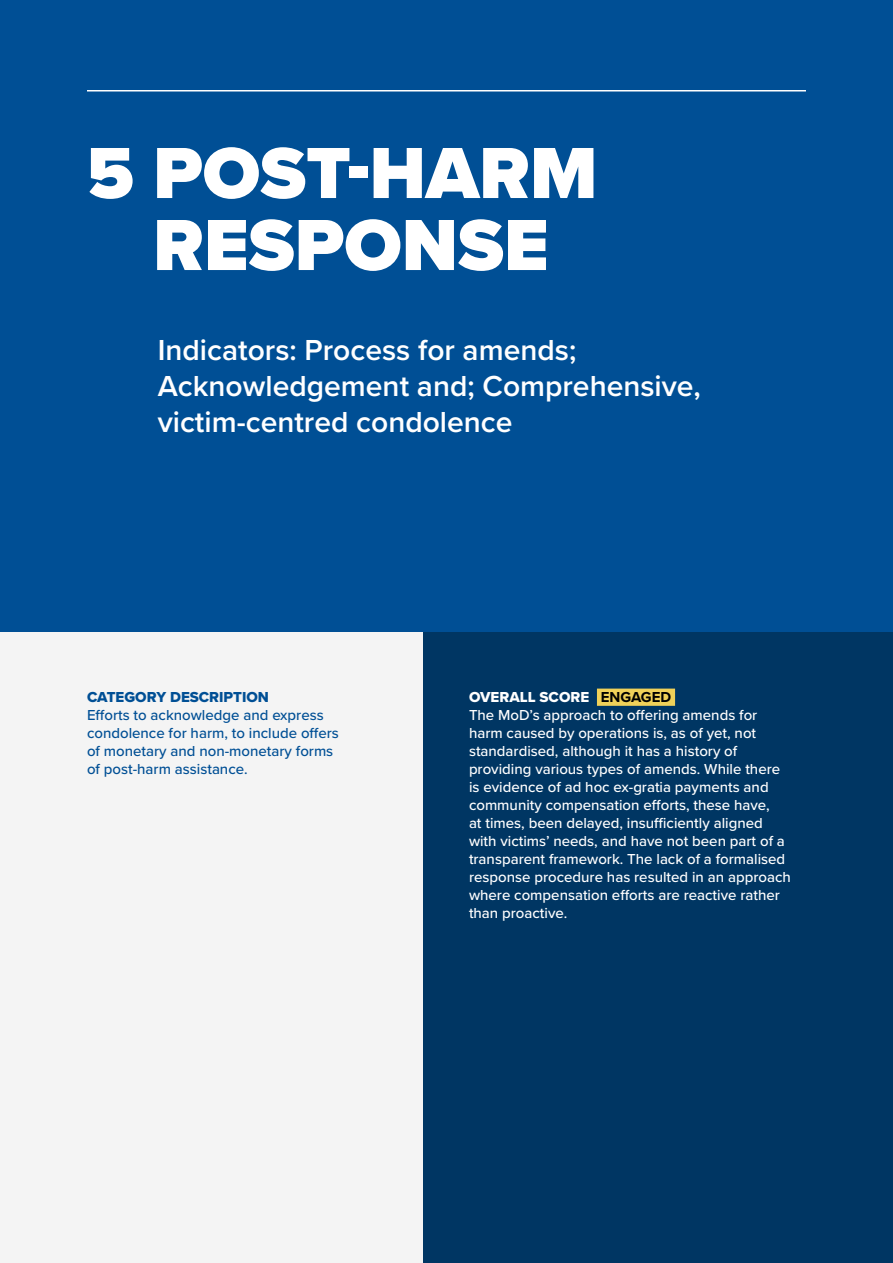
<style>
.page{position:relative;width:893px;height:1263px;background:#fff}
.page>*{position:absolute;margin:0;border:0;box-sizing:border-box;transform-origin:0 0}
.H0{font:900 75px/72px "Proxima Nova";color:#fff;text-align:center}
.H0_Subtitle{font:600 30px/36px "Proxima Nova";color:#fff}
.P_Intro_Klein_White{font:500 15px/18px "Proxima Nova";color:#fff}
.P_Intro_Klein_Blue{font:500 15px/18px "Proxima Nova";color:#004f95}
.H3_Blue{font:15px "Proxima Nova Extrabld";color:#004f95}
.H3_White{font:15px "Proxima Nova Extrabld";color:#fff}
.s1{font-family:"Proxima Nova";font-weight:700;color:#000}
</style>
<div class="page">
<div style="left:0;top:631px;width:446px;height:632px;background:#f4f4f4"></div>
<div style="left:424px;top:612px;width:469px;height:651px;background:#003663"></div>
<div style="left:0;top:0;width:893px;height:631px;background:#004f95"></div>
<hr style="left:87px;top:90px;width:719px;height:1px;background:#fff">
<div style="left:597px;top:689px;width:78px;height:17px;background:#f0d159"></div>
<p class="H0" style="left:87px;top:136px;width:512px">5 POST-HARM<br>RESPONSE</p>
<p class="H0_Subtitle" style="left:158px;top:331px;width:545px">Indicators: Process for amends;<br>Acknowledgement and; Comprehensive, victim-centred condolence</p>
<p class="H3_Blue" style="left:87px;top:686px;width:184px">CATEGORY DESCRIPTION</p>
<p class="P_Intro_Klein_Blue" style="left:87px;top:705px;width:253px">Efforts to acknowledge and express condolence for harm, to include offers of monetary and non-monetary forms of post-harm assistance.</p>
<p class="H3_White" style="left:469px;top:686px;width:204px">OVERALL SCORE <span class="s1">ENGAGED</span></p>
<p class="P_Intro_Klein_White" style="left:469px;top:705px;width:323px">The MoD’s approach to offering amends for harm caused by operations is, as of yet, not standardised, although it has a history of providing various types of amends. While there is evidence of ad hoc ex-gratia payments and community compensation efforts, these have,<br>at times, been delayed, insufficiently aligned with victims’ needs, and have not been part of a transparent framework. The lack of a formalised response procedure has resulted in an approach where compensation efforts are reactive rather than proactive.</p>
</div>
